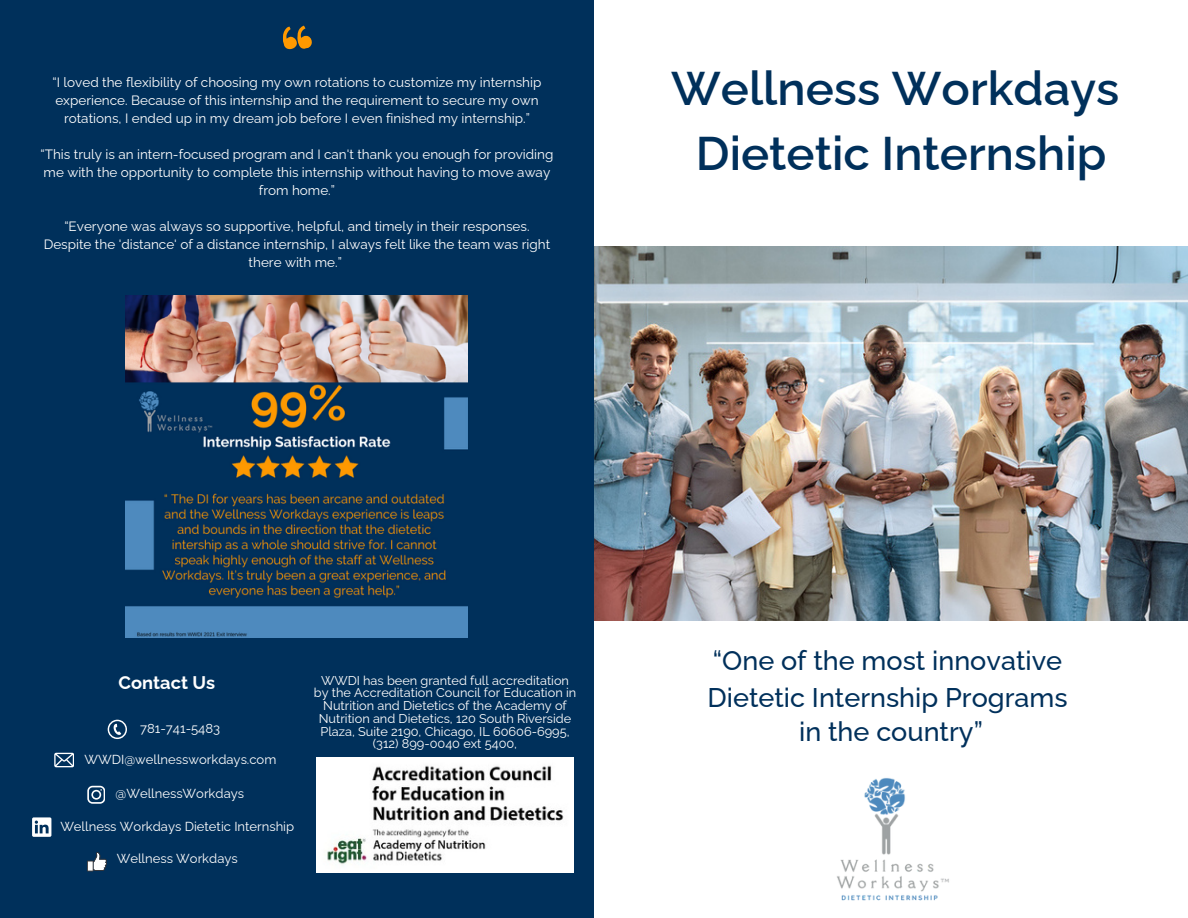
<style>
.page{position:relative;width:1188px;height:918px;background:#fff}
.page>*{position:absolute;margin:0;border:0;box-sizing:border-box;transform-origin:0 0}
.t1{font:600 47.25px "Raleway";color:#00305b}
.t2{font:500 27px "Raleway";color:#00305b}
.t3{font:700 18.3px "Raleway";color:#fff}
.t4{font:13.5px/18px "Raleway";color:#fff;text-align:center}
.t5{font:13.05px "Raleway";color:#fff}
.t6{font:12.75px/12.8px "Raleway";color:#fff;text-align:center}
</style>
<div class="page">
<img style="left:594px;top:247px;width:594px;height:373px">
<img style="left:837px;top:778px;width:112px;height:123px">
<div style="left:0;top:0;width:594px;height:918px;background:#00305b"></div>
<img style="left:126px;top:295px;width:342px;height:342px">
<svg style="left:54px;top:753px;width:20px;height:14px"></svg>
<svg style="left:108px;top:720px;width:19px;height:19px"></svg>
<svg style="left:87px;top:786px;width:18px;height:17px"></svg>
<svg style="left:32px;top:817px;width:19px;height:20px"></svg>
<svg style="left:87px;top:852px;width:20px;height:19px"></svg>
<svg style="left:283px;top:25px;width:29px;height:25px"></svg>
<img style="left:317px;top:757px;width:256px;height:115px">
<p class="t4" style="left:53px;top:73px;width:490px">“I loved the flexibility of choosing my own rotations to customize my internship experience. Because of this internship and the requirement to secure my own rotations, I ended up in my dream job before I even finished my internship.”</p>
<p class="t4" style="left:41px;top:145px;width:514px">“This truly is an intern-focused program and I can't thank you enough for providing me with the opportunity to complete this internship without having to move away from home.”</p>
<p class="t4" style="left:44px;top:217px;width:508px">“Everyone was always so supportive, helpful, and timely in their responses.<br>Despite the 'distance' of a distance internship, I always felt like the team was right there with me.”</p>
<p class="t1" style="left:671px;top:61px;width:450px">Wellness Workdays</p>
<p class="t1" style="left:696px;top:126px;width:412px">Dietetic Internship</p>
<p class="t3" style="left:119px;top:672px;width:98px">Contact Us</p>
<p class="t5" style="left:140px;top:721px;width:81px">781-741-5483</p>
<p class="t5" style="left:85px;top:751px;width:193px">WWDI@wellnessworkdays.com</p>
<p class="t5" style="left:115px;top:786px;width:130px">@WellnessWorkdays</p>
<p class="t5" style="left:60px;top:818px;width:235px">Wellness Workdays Dietetic Internship</p>
<p class="t5" style="left:117px;top:851px;width:123px">Wellness Workdays</p>
<p class="t6" style="left:314px;top:674px;width:264px">WWDI has been granted full accreditation by the Accreditation Council for Education in Nutrition and Dietetics of the Academy of Nutrition and Dietetics, 120 South Riverside Plaza, Suite 2190, Chicago, IL 60606-6995, (312) 899-0040 ext 5400,</p>
<p class="t2" style="left:713px;top:644px;width:351px">“One of the most innovative</p>
<p class="t2" style="left:708px;top:681px;width:362px">Dietetic Internship Programs</p>
<p class="t2" style="left:799px;top:715px;width:185px">in the country”</p>
</div>
